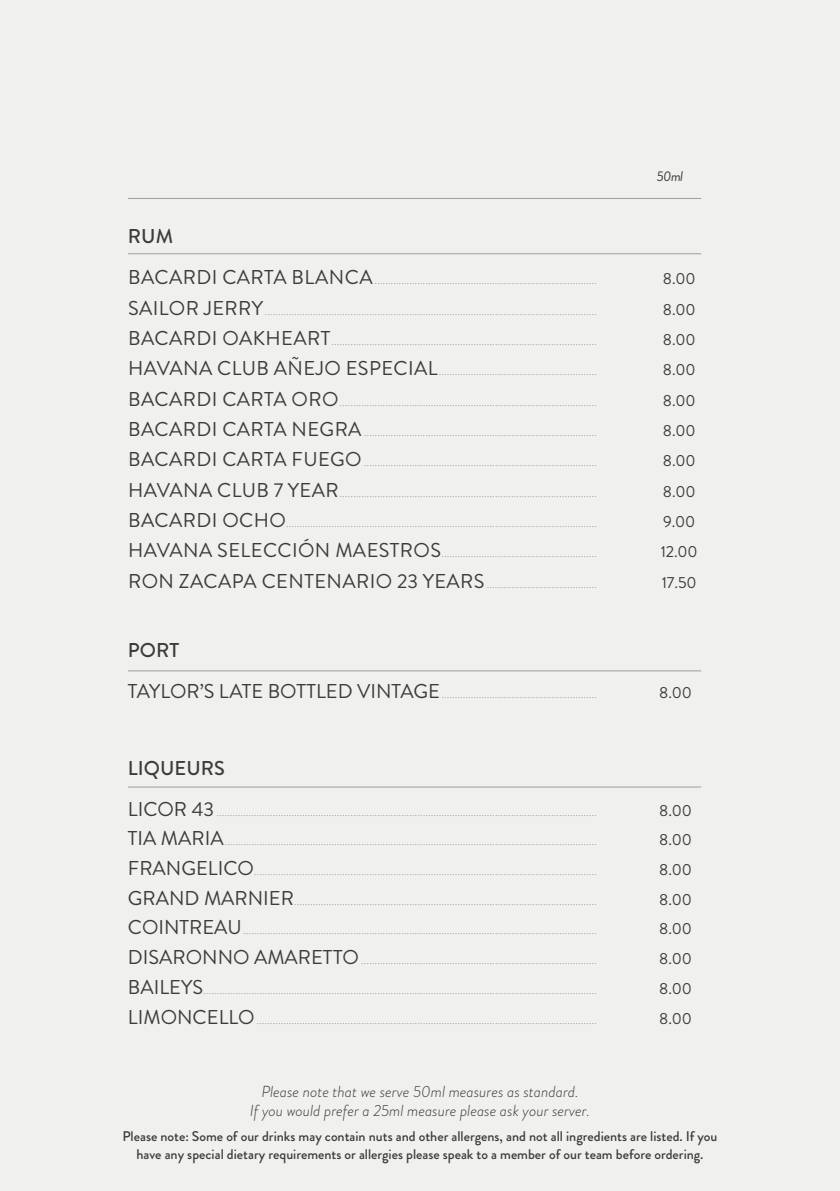
<style>
.page{position:relative;width:840px;height:1191px;background:#fff}
.page>*{position:absolute;margin:0;border:0;box-sizing:border-box;transform-origin:0 0}
.t1{font:500 20px "Brandon Grotesque";color:#3c3c3b}
.t2{font:italic 300 16px/19.2px "Brandon Grotesque";color:#3c3c3b;text-align:center}
.t3{font:16px "Brandon Grotesque";color:#3c3c3b}
.t4{font:500 14px/18px "Brandon Grotesque";color:#3d3c3b;text-align:center}
.t5{font:italic 14px "Brandon Grotesque";color:#3c3c3b}
.t6{font:300 12px "Brandon Grotesque";color:#81837e}
.s1{font-weight:400;font-size:20px;color:#3c3c3b}
</style>
<div class="page">
<div style="left:0;top:0;width:839px;height:1191px;background:#f0f0ee"></div>
<hr style="left:128px;top:253px;width:572px;height:1px;background:#9ea09d">
<hr style="left:128px;top:198px;width:572px;height:1px;background:#9ea09d">
<hr style="left:128px;top:670px;width:572px;height:1px;background:#9ea09d">
<hr style="left:128px;top:786px;width:572px;height:1px;background:#9ea09d">
<p class="t5" style="left:656px;top:167px;width:28px">50ml</p>
<h1 class="t1" style="left:128px;top:222px;width:47px">RUM</h1>
<p class="t6" style="left:128px;top:272px;width:470px"><span class="s1">BACARDI CARTA BLANCA</span>...................................................................................</p>
<h2 class="t3" style="left:662px;top:268px;width:34px">8.00</h2>
<p class="t6" style="left:128px;top:302px;width:470px"><span class="s1">SAILOR JERRY</span>............................................................................................................................</p>
<h2 class="t3" style="left:662px;top:298px;width:34px">8.00</h2>
<p class="t6" style="left:128px;top:332px;width:470px"><span class="s1">BACARDI OAKHEART</span>...................................................................................................</p>
<h2 class="t3" style="left:662px;top:328px;width:34px">8.00</h2>
<p class="t6" style="left:128px;top:363px;width:470px"><span class="s1">HAVANA CLUB AÑEJO ESPECIAL</span>...........................................................</p>
<h2 class="t3" style="left:662px;top:359px;width:34px">8.00</h2>
<p class="t6" style="left:128px;top:393px;width:470px"><span class="s1">BACARDI CARTA ORO</span>................................................................................................</p>
<h2 class="t3" style="left:662px;top:389px;width:34px">8.00</h2>
<p class="t6" style="left:128px;top:424px;width:470px"><span class="s1">BACARDI CARTA NEGRA</span> .......................................................................................</p>
<h2 class="t3" style="left:662px;top:419px;width:34px">8.00</h2>
<p class="t6" style="left:128px;top:454px;width:470px"><span class="s1">BACARDI CARTA FUEGO</span> .......................................................................................</p>
<h2 class="t3" style="left:662px;top:450px;width:34px">8.00</h2>
<p class="t6" style="left:128px;top:484px;width:470px"><span class="s1">HAVANA CLUB 7 YEAR</span>................................................................................................</p>
<h2 class="t3" style="left:662px;top:480px;width:34px">8.00</h2>
<p class="t6" style="left:128px;top:515px;width:470px"><span class="s1">BACARDI OCHO</span>....................................................................................................................</p>
<h2 class="t3" style="left:662px;top:510px;width:34px">9.00</h2>
<p class="t6" style="left:128px;top:545px;width:470px"><span class="s1">HAVANA SELECCIÓN MAESTROS</span>..........................................................</p>
<h2 class="t3" style="left:660px;top:541px;width:39px">12.00</h2>
<p class="t6" style="left:128px;top:575px;width:470px"><span class="s1">RON ZACAPA CENTENARIO 23 YEARS</span> .........................................</p>
<h2 class="t3" style="left:661px;top:571px;width:36px">17.50</h2>
<h1 class="t1" style="left:128px;top:636px;width:53px">PORT</h1>
<p class="t6" style="left:128px;top:686px;width:470px"><span class="s1">TAYLOR’S LATE BOTTLED VINTAGE</span>..........................................................</p>
<h2 class="t3" style="left:659px;top:682px;width:34px">8.00</h2>
<h1 class="t1" style="left:128px;top:754px;width:98px">LIQUEURS</h1>
<p class="t6" style="left:128px;top:803px;width:470px"><span class="s1">LICOR 43</span> ..............................................................................................................................................</p>
<h2 class="t3" style="left:659px;top:799px;width:34px">8.00</h2>
<p class="t6" style="left:128px;top:833px;width:470px"><span class="s1">TIA MARIA</span>...........................................................................................................................................</p>
<h2 class="t3" style="left:659px;top:829px;width:34px">8.00</h2>
<p class="t6" style="left:128px;top:862px;width:470px"><span class="s1">FRANGELICO</span>................................................................................................................................</p>
<h2 class="t3" style="left:659px;top:858px;width:34px">8.00</h2>
<p class="t6" style="left:128px;top:892px;width:470px"><span class="s1">GRAND MARNIER</span>.................................................................................................................</p>
<h2 class="t3" style="left:659px;top:888px;width:34px">8.00</h2>
<p class="t6" style="left:128px;top:922px;width:470px"><span class="s1">COINTREAU</span>....................................................................................................................................</p>
<h2 class="t3" style="left:659px;top:918px;width:34px">8.00</h2>
<p class="t6" style="left:128px;top:951px;width:470px"><span class="s1">DISARONNO AMARETTO</span> ........................................................................................</p>
<h2 class="t3" style="left:659px;top:947px;width:34px">8.00</h2>
<p class="t6" style="left:128px;top:981px;width:470px"><span class="s1">BAILEYS</span>...................................................................................................................................................</p>
<h2 class="t3" style="left:659px;top:977px;width:34px">8.00</h2>
<p class="t6" style="left:128px;top:1011px;width:470px"><span class="s1">LIMONCELLO</span> ...............................................................................................................................</p>
<h2 class="t3" style="left:659px;top:1007px;width:34px">8.00</h2>
<h2 class="t2" style="left:250px;top:1082px;width:341px">Please note that we serve 50ml measures as standard.<br>If you would prefer a 25ml measure please ask your server.</h2>
<p class="t4" style="left:122px;top:1127px;width:596px">Please note: Some of our drinks may contain nuts and other allergens, and not all ingredients are listed. If you have any special dietary requirements or allergies please speak to a member of our team before ordering.</p>
</div>
